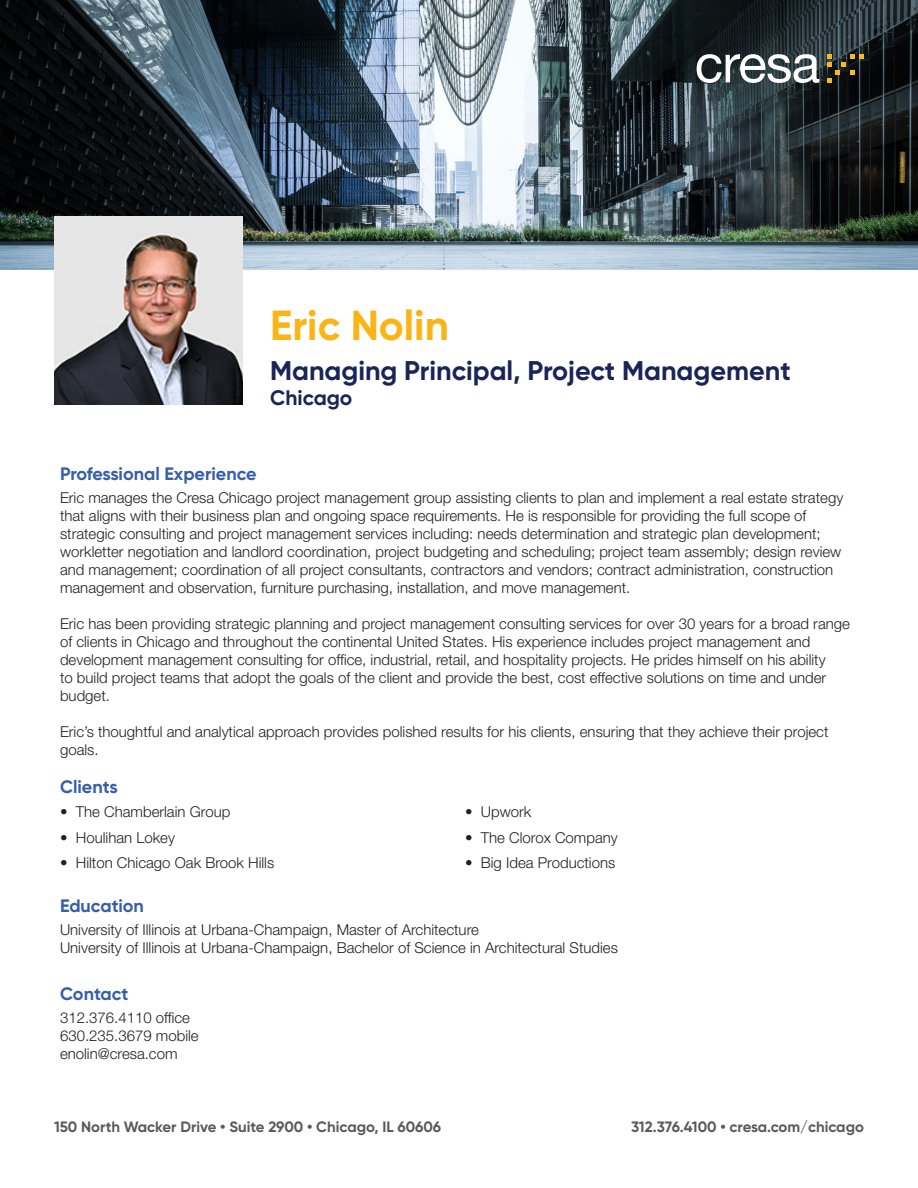
<style>
.page{position:relative;width:918px;height:1188px;background:#fff}
.page>*{position:absolute;margin:0;border:0;box-sizing:border-box;transform-origin:0 0}
.t1{font:700 42px "Gilroy";color:#fbb416}
.t2{font:700 27px "Gilroy";color:#1a2557}
.t3{font:700 21px "Gilroy";color:#1a2557}
.t4{font:700 18px "Gilroy";color:#355eab}
.t5{font:300 15px/18px "Helvetica Neue LT Std";color:#231f20}
.t6{font:700 15px "Gilroy";color:#595a59}
</style>
<div class="page">
<img style="left:0;top:0;width:918px;height:270px">
<img style="left:54px;top:216px;width:189px;height:189px">
<svg style="left:697px;top:54px;width:122px;height:29px"></svg>
<svg style="left:827px;top:54px;width:37px;height:29px"></svg>
<p class="t1" style="left:270px;top:299px;width:180px">Eric Nolin</p>
<p class="t2" style="left:270px;top:354px;width:522px">Managing Principal, Project Management</p>
<p class="t3" style="left:270px;top:385px;width:84px">Chicago</p>
<p class="t4" style="left:60px;top:462px;width:198px">Professional Experience</p>
<p class="t5" style="left:60px;top:488px;width:785px">Eric manages the Cresa Chicago project management group assisting clients to plan and implement a real estate strategy that aligns with their business plan and ongoing space requirements. He is responsible for providing the full scope of strategic consulting and project management services including: needs determination and strategic plan development; workletter negotiation and landlord coordination, project budgeting and scheduling; project team assembly; design review and management; coordination of all project consultants, contractors and vendors; contract administration, construction management and observation, furniture purchasing, installation, and move management.</p>
<p class="t5" style="left:60px;top:614px;width:791px">Eric has been providing strategic planning and project management consulting services for over 30 years for a broad range of clients in Chicago and throughout the continental United States. His experience includes project management and development management consulting for office, industrial, retail, and hospitality projects. He prides himself on his ability<br>to build project teams that adopt the goals of the client and provide the best, cost effective solutions on time and under budget.</p>
<p class="t5" style="left:60px;top:722px;width:770px">Eric’s thoughtful and analytical approach provides polished results for his clients, ensuring that they achieve their project goals.</p>
<p class="t4" style="left:60px;top:776px;width:59px">Clients</p>
<p class="t5" style="left:60px;top:803px;width:172px">• The Chamberlain Group</p>
<p class="t5" style="left:465px;top:803px;width:68px">• Upwork</p>
<p class="t5" style="left:60px;top:828px;width:117px">• Houlihan Lokey</p>
<p class="t5" style="left:465px;top:828px;width:154px">• The Clorox Company</p>
<p class="t5" style="left:60px;top:853px;width:216px">• Hilton Chicago Oak Brook Hills</p>
<p class="t5" style="left:465px;top:853px;width:152px">• Big Idea Productions</p>
<p class="t4" style="left:60px;top:895px;width:86px">Education</p>
<p class="t5" style="left:60px;top:920px;width:420px">University of Illinois at Urbana-Champaign, Master of Architecture</p>
<p class="t5" style="left:60px;top:938px;width:559px">University of Illinois at Urbana-Champaign, Bachelor of Science in Architectural Studies</p>
<p class="t4" style="left:60px;top:983px;width:70px">Contact</p>
<p class="t5" style="left:60px;top:1008px;width:132px">312.376.4110 office</p>
<p class="t5" style="left:60px;top:1026px;width:140px">630.235.3679 mobile</p>
<p class="t5" style="left:60px;top:1044px;width:119px">enolin@cresa.com</p>
<p class="t6" style="left:54px;top:1118px;width:389px">150 North Wacker Drive • Suite 2900 • Chicago, IL 60606</p>
<p class="t6" style="left:631px;top:1118px;width:234px">312.376.4100 • cresa.com/chicago</p>
</div>
